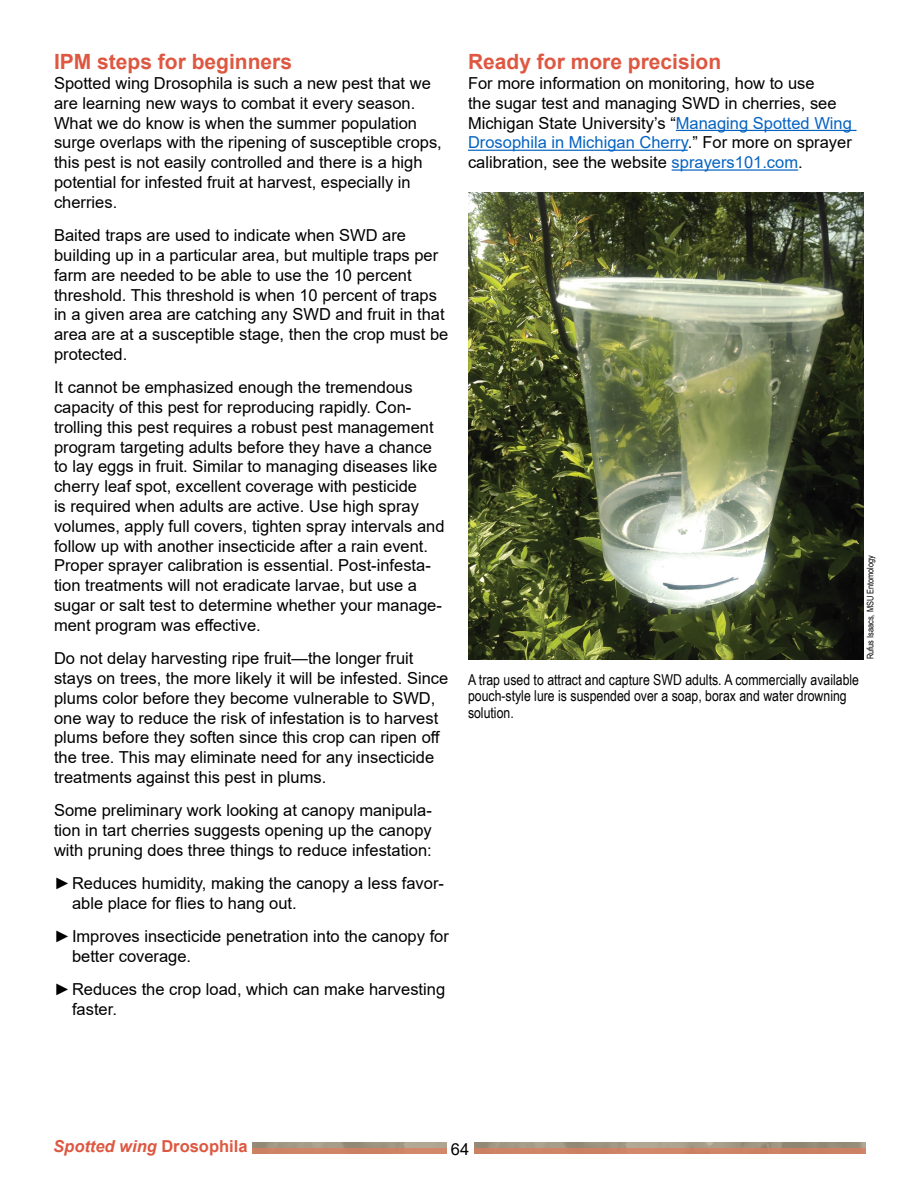
<style>
.page{position:relative;width:918px;height:1188px;background:#fff}
.page>*{position:absolute;margin:0;border:0;box-sizing:border-box;transform-origin:0 0}
.Subhead_-_Stone_frui{font:700 21px "Arial";color:#de5741}
.Text_-_stone_fruit{font:16.5px/19.8px "Arial";color:#000}
.t1{font:italic 700 16.5px "Arial";color:#de5741}
.Captions{font:15px/16.5px "Arial Narrow";color:#000}
.Photo_credit{font:9px "Arial Narrow";color:#000}
.s1{color:#0563c1}
.s2{font-style:normal}
</style>
<div class="page">
<img style="left:474px;top:1143px;width:391px;height:10px">
<img style="left:468px;top:192px;width:396px;height:467px">
<hr style="left:676px;top:130px;width:181px;height:1px;background:#0563c1">
<hr style="left:468px;top:150px;width:220px;height:1px;background:#0563c1">
<hr style="left:672px;top:169px;width:126px;height:2px;background:#0563c1">
<img style="left:252px;top:1143px;width:194px;height:10px">
<p class="Subhead_-_Stone_frui" style="left:54px;top:47px;width:240px">IPM steps for beginners</p>
<p class="Text_-_stone_fruit" style="left:54px;top:73px;width:389px">Spotted wing Drosophila is such a new pest that we are learning new ways to combat it every season.<br>What we do know is when the summer population surge overlaps with the ripening of susceptible crops, this pest is not easily controlled and there is a high potential for infested fruit at harvest, especially in cherries.</p>
<p class="Text_-_stone_fruit" style="left:54px;top:225px;width:396px">Baited traps are used to indicate when SWD are building up in a particular area, but multiple traps per farm are needed to be able to use the 10 percent threshold. This threshold is when 10 percent of traps in a given area are catching any SWD and fruit in that area are at a susceptible stage, then the crop must be protected.</p>
<p class="Text_-_stone_fruit" style="left:54px;top:377px;width:392px">It cannot be emphasized enough the tremendous capacity of this pest for reproducing rapidly. Con&shy;trolling this pest requires a robust pest management program targeting adults before they have a chance to lay eggs in fruit. Similar to managing diseases like cherry leaf spot, excellent coverage with pesticide<br>is required when adults are active. Use high spray volumes, apply full covers, tighten spray intervals and follow up with another insecticide after a rain event.<br>Proper sprayer calibration is essential. Post-infesta&shy;tion treatments will not eradicate larvae, but use a sugar or salt test to determine whether your manage&shy;ment program was effective.</p>
<p class="Text_-_stone_fruit" style="left:54px;top:648px;width:396px">Do not delay harvesting ripe fruit—the longer fruit stays on trees, the more likely it will be infested. Since plums color before they become vulnerable to SWD, one way to reduce the risk of infestation is to harvest plums before they soften since this crop can ripen off the tree. This may eliminate need for any insecticide treatments against this pest in plums.</p>
<p class="Text_-_stone_fruit" style="left:54px;top:800px;width:379px;text-align:justify">Some preliminary work looking at canopy manipula&shy;tion in tart cherries suggests opening up the canopy with pruning does three things to reduce infestation:</p>
<p class="Text_-_stone_fruit" style="left:72px;top:873px;width:374px;text-indent:-18px">►Reduces humidity, making the canopy a less favor&shy;able place for flies to hang out.</p>
<p class="Text_-_stone_fruit" style="left:72px;top:926px;width:378px;text-indent:-18px">►Improves insecticide penetration into the canopy for better coverage.</p>
<p class="Text_-_stone_fruit" style="left:72px;top:980px;width:375px;text-indent:-18px">►Reduces the crop load, which can make harvesting faster.</p>
<p class="Subhead_-_Stone_frui" style="left:468px;top:47px;width:255px">Ready for more precision</p>
<p class="Text_-_stone_fruit" style="left:468px;top:73px;width:385px">For more information on monitoring, how to use<br>the sugar test and managing SWD in cherries, see Michigan State University’s “<span class="s1">Managing Spotted Wing Drosophila in Michigan Cherry</span>.” For more on sprayer calibration, see the website <span class="s1">sprayers101.com</span>.</p>
<p class="Captions" style="left:468px;top:671px;width:393px">A trap used to attract and capture SWD adults. A commercially available pouch-style lure is suspended over a soap, borax and water drowning solution.</p>
<p class="Photo_credit" style="left:864px;top:659px;width:106px;rotate:-90deg">Rufus Isaacs, MSU Entomology</p>
<p class="t1" style="left:53px;top:1135px;width:196px">Spotted wing <span class="s2">Drosophila</span></p>
<p class="Text_-_stone_fruit" style="left:451px;top:1139px;width:20px">64</p>
</div>
